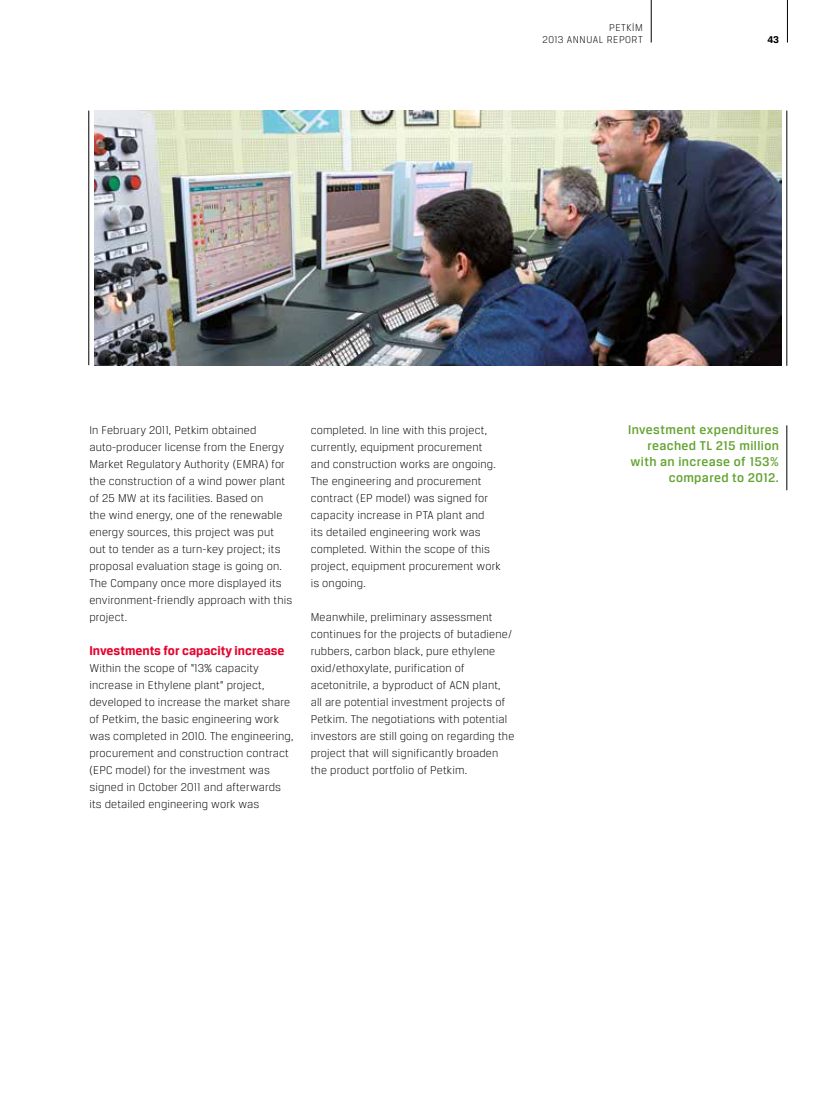
<style>
.page{position:relative;width:830px;height:1106px;background:#fff}
.page>*{position:absolute;margin:0;border:0;box-sizing:border-box;transform-origin:0 0}
.t1{font:500 13.5px/15.8px "Breuer Text";letter-spacing:.03em;color:#63a330;text-align:right}
.t2{font:700 13.5px "Breuer Text";color:#e4032e}
.t3{font:300 12px/17px "Breuer Text";letter-spacing:.015em;color:#000}
.t4{font:300 10.5px/12px "Breuer Text";letter-spacing:.05em;color:#000;text-align:right}
.t5{font:700 10.5px "Breuer Text";color:#000}
</style>
<div class="page">
<hr style="left:786px;top:0;width:1px;height:43px;background:#000">
<hr style="left:650px;top:0;width:1px;height:43px;background:#000">
<hr style="left:786px;top:425px;width:1px;height:65px;background:#000">
<hr style="left:88px;top:111px;width:1px;height:254px;background:#000">
<hr style="left:786px;top:111px;width:1px;height:255px;background:#000">
<img style="left:94px;top:111px;width:686px;height:254px">
<p class="t4" style="left:542px;top:21px;width:102px">PETKİM<br>2013 ANNUAL REPORT</p>
<p class="t5" style="left:767px;top:33px;width:13px">43</p>
<p class="t3" style="left:89px;top:421px;width:204px">In February 2011, Petkim obtained auto-producer license from the Energy Market Regulatory Authority (EMRA) for the construction of a wind power plant of 25 MW at its facilities. Based on<br>the wind energy, one of the renewable energy sources, this project was put out to tender as a turn-key project; its proposal evaluation stage is going on.<br>The Company once more displayed its environment-friendly approach with this project.</p>
<p class="t2" style="left:89px;top:643px;width:196px">Investments for capacity increase</p>
<p class="t3" style="left:89px;top:659px;width:205px">Within the scope of “13% capacity increase in Ethylene plant” project, developed to increase the market share of Petkim, the basic engineering work was completed in 2010. The engineering, procurement and construction contract (EPC model) for the investment was signed in October 2011 and afterwards its detailed engineering work was</p>
<p class="t3" style="left:310px;top:421px;width:192px">completed. In line with this project, currently, equipment procurement and construction works are ongoing.<br>The engineering and procurement contract (EP model) was signed for capacity increase in PTA plant and<br>its detailed engineering work was completed. Within the scope of this project, equipment procurement work is ongoing.</p>
<p class="t3" style="left:310px;top:608px;width:205px">Meanwhile, preliminary assessment continues for the projects of butadiene/ rubbers, carbon black, pure ethylene oxid/ethoxylate, purification of acetonitrile, a byproduct of ACN plant, all are potential investment projects of Petkim. The negotiations with potential investors are still going on regarding the project that will significantly broaden the product portfolio of Petkim.</p>
<p class="t1" style="left:628px;top:422px;width:152px">Investment expenditures reached TL 215 million with an increase of 153% compared to 2012.</p>
</div>
